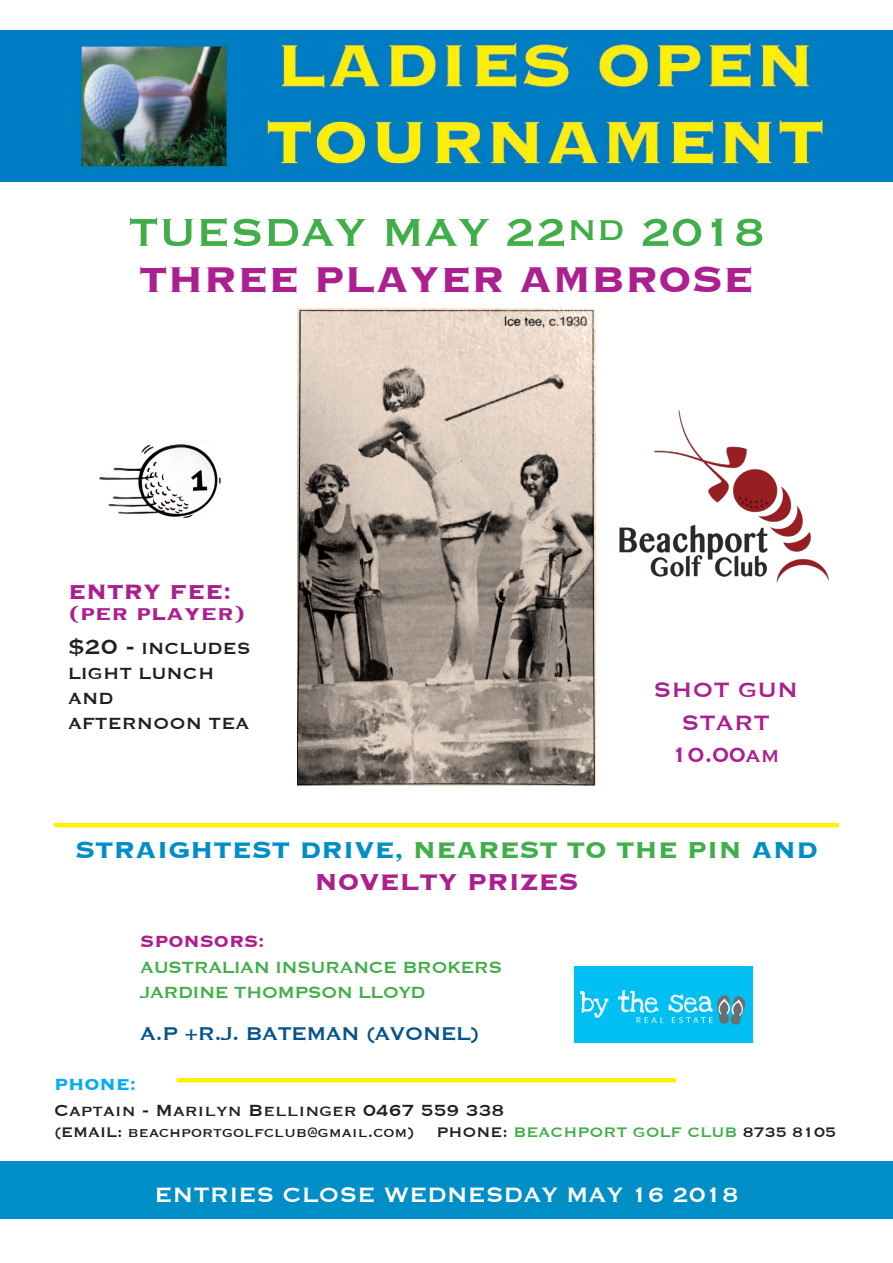
<style>
.page{position:relative;width:893px;height:1263px;background:#fff}
.page>*{position:absolute;margin:0;border:0;box-sizing:border-box;transform-origin:0 0}
.t1{font:51px "Copperplate";color:#40ae49}
.t2{font:700 46.5px "Copperplate";color:#ab208e}
.t3{font:700 30px "Copperplate";color:#008ec6}
.t4{font:700 30px "Copperplate";color:#ab208e}
.t5{font:27px "Copperplate";color:#fff}
.t6{font:700 27px "Copperplate";color:#ab208e}
.t7{font:27px/32.4px "Copperplate";color:#ab208e;text-align:center}
.t8{font:24px "Copperplate";letter-spacing:-.03em;color:#06538b}
.t9{font:21px/25.2px "Copperplate";color:#231f20}
.t10{font:21px "Copperplate";letter-spacing:-.03em;color:#40ae49}
.t11{font:700 21px "Copperplate";color:#ab208e}
.t12{font:700 21px "Copperplate";color:#00aeef}
.t13{font:18px "Copperplate";color:#231f20}
.s1{font-size:45px}
.s2{font-size:27px}
.s3{color:#40ae49}
</style>
<div class="page">
<div style="left:0;top:1161px;width:893px;height:58px;background:#008ec6"></div>
<hr style="left:177px;top:1078px;width:499px;height:4px;background:#fff101">
<hr style="left:54px;top:823px;width:785px;height:4px;background:#fff101">
<img style="left:99px;top:440px;width:122px;height:78px">
<img style="left:0;top:30px;width:893px;height:151px">
<img style="left:297px;top:308px;width:299px;height:477px">
<img style="left:574px;top:966px;width:179px;height:76px">
<img style="left:619px;top:410px;width:210px;height:174px">
<p class="t1" style="left:128px;top:199px;width:638px">TUESDAY MAY 22<span class="s1">nd</span> 2018</p>
<p class="t2" style="left:139px;top:248px;width:616px">THREE PLAYER AMBROSE</p>
<p class="t6" style="left:68px;top:574px;width:165px">ENTRY FEE:</p>
<p class="t6" style="left:68px;top:595px;width:179px">(per player)</p>
<p class="t9" style="left:68px;top:634px;width:184px"><span class="s2">$20 -</span> INCLUDES<br>LIGHT LUNCH</p>
<p class="t9" style="left:68px;top:685px;width:47px">AND</p>
<p class="t9" style="left:68px;top:710px;width:183px">AFTERNOON TEA</p>
<p class="t7" style="left:653px;top:672px;width:146px">SHOT GUN<br>START<br>10.00am</p>
<p class="t3" style="left:75px;top:830px;width:744px">STRAIGHTEST DRIVE, <span class="s3">NEAREST TO THE PIN</span> AND</p>
<p class="t4" style="left:314px;top:862px;width:266px">NOVELTY PRIZES</p>
<p class="t11" style="left:140px;top:928px;width:126px">SPONSORS:</p>
<p class="t10" style="left:140px;top:953px;width:364px">AUSTRALIAN INSURANCE BROKERS</p>
<p class="t10" style="left:140px;top:978px;width:287px">JARDINE THOMPSON LLOYD</p>
<p class="t8" style="left:140px;top:1018px;width:341px">A.P +R.J. BATEMAN (AVONEL)</p>
<p class="t12" style="left:54px;top:1071px;width:84px">PHONE:</p>
<p class="t9" style="left:54px;top:1096px;width:452px">Captain - Marilyn Bellinger 0467 559 338</p>
<p class="t13" style="left:54px;top:1120px;width:784px">(EMAIL: beachportgolfclub@gmail.com) PHONE: <span class="s3">BEACHPORT GOLF CLUB</span> 8735 8105</p>
<p class="t5" style="left:154px;top:1177px;width:586px">ENTRIES CLOSE WEDNESDAY MAY 16 2018</p>
</div>
